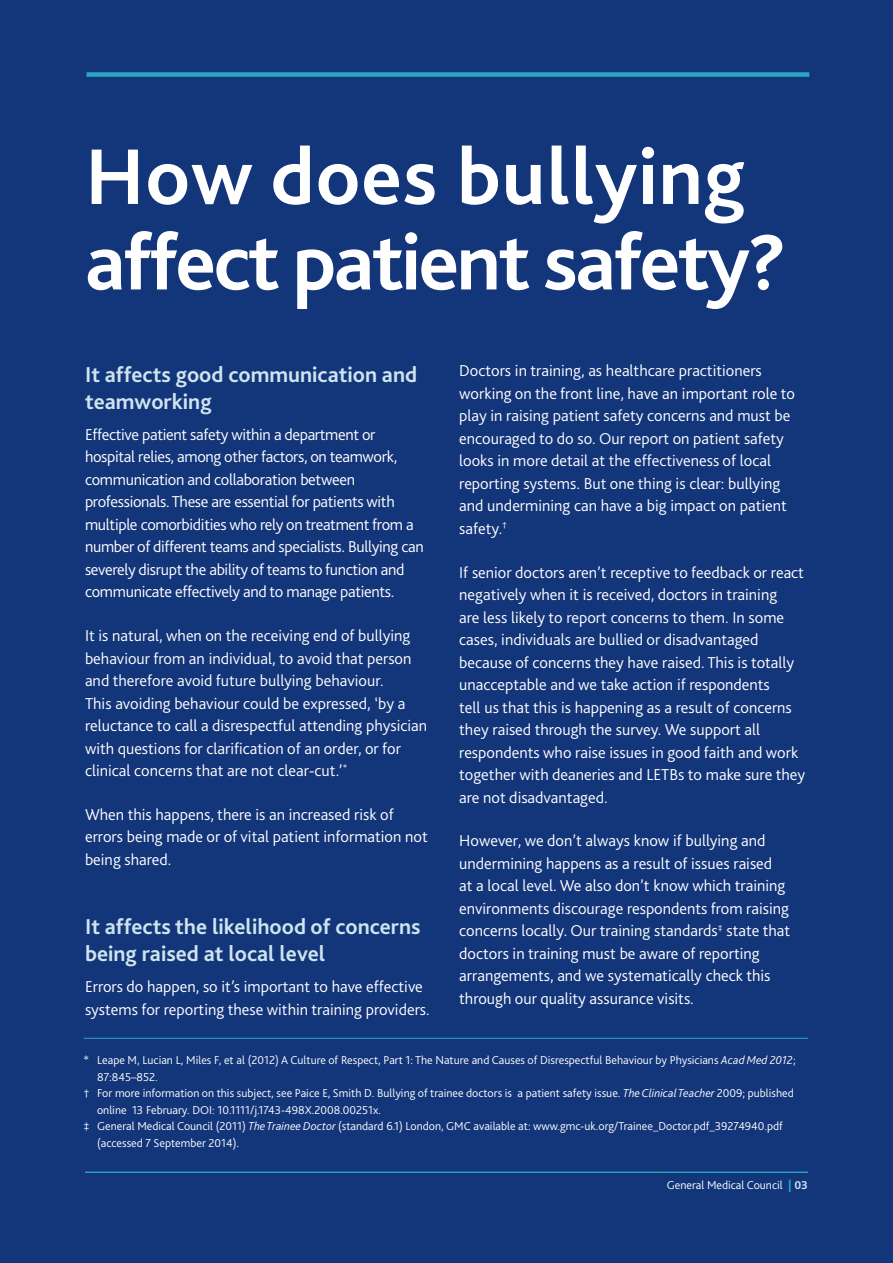
<style>
.page{position:relative;width:893px;height:1263px;background:#fff}
.page>*{position:absolute;margin:0;border:0;box-sizing:border-box;transform-origin:0 0}
.t1{font:700 82.5px/85.5px "Bliss 2";letter-spacing:-.03em;color:#fff}
.t2{font:700 22.5px/27px "Bliss 2";color:#cee4ee}
.t3{font:300 16.5px/22.5px "Bliss 2";color:#fff}
.t4{font:300 16.5px/22.5px "Bliss 2";letter-spacing:-.02em;color:#fff}
.t5{font:300 12px "Bliss 2";color:#fff}
.s1{font-style:italic}
.s2{font-weight:800;color:#2ca6c2}
.s3{font-weight:700;color:#cee4ee}
</style>
<div class="page">
<div style="left:1px;top:0;width:892px;height:1263px;background:#13357a"></div>
<hr style="left:85px;top:1172px;width:723px;height:1px;background:#2ca6c2">
<div style="left:86px;top:72px;width:723px;height:5px;background:#2ca6c2"></div>
<hr style="left:84px;top:1038px;width:724px;height:1px;background:#2ca6c2">
<h1 class="t1" style="left:85px;top:132px;width:704px">How does bullying affect patient safety?</h1>
<h2 class="t2" style="left:85px;top:360px;width:334px">It affects good communication and teamworking</h2>
<p class="t4" style="left:85px;top:423px;width:340px">Effective patient safety within a department or hospital relies, among other factors, on teamwork, communication and collaboration between professionals. These are essential for patients with multiple comorbidities who rely on treatment from a number of different teams and specialists. Bullying can severely disrupt the ability of teams to function and communicate effectively and to manage patients.</p>
<p class="t3" style="left:85px;top:624px;width:344px">It is natural, when on the receiving end of bullying behaviour from an individual, to avoid that person and therefore avoid future bullying behaviour.<br>This avoiding behaviour could be expressed, ‘by a reluctance to call a disrespectful attending physician with questions for clarification of an order, or for clinical concerns that are not clear-cut.’<sup>*</sup></p>
<p class="t3" style="left:85px;top:803px;width:344px">When this happens, there is an increased risk of errors being made or of vital patient information not being shared.</p>
<h2 class="t2" style="left:85px;top:913px;width:337px">It affects the likelihood of concerns being raised at local level</h2>
<p class="t3" style="left:85px;top:975px;width:346px">Errors do happen, so it’s important to have effective systems for reporting these within training providers.</p>
<p class="t3" style="left:459px;top:359px;width:337px">Doctors in training, as healthcare practitioners working on the front line, have an important role to play in raising patient safety concerns and must be encouraged to do so. Our report on patient safety looks in more detail at the effectiveness of local reporting systems. But one thing is clear: bullying and undermining can have a big impact on patient safety.<sup>†</sup></p>
<p class="t3" style="left:459px;top:560px;width:347px">If senior doctors aren’t receptive to feedback or react negatively when it is received, doctors in training<br>are less likely to report concerns to them. In some cases, individuals are bullied or disadvantaged because of concerns they have raised. This is totally unacceptable and we take action if respondents<br>tell us that this is happening as a result of concerns they raised through the survey. We support all respondents who raise issues in good faith and work together with deaneries and LETBs to make sure they are not disadvantaged.</p>
<p class="t3" style="left:459px;top:829px;width:333px">However, we don’t always know if bullying and undermining happens as a result of issues raised<br>at a local level. We also don’t know which training environments discourage respondents from raising concerns locally. Our training standards<sup>‡</sup> state that doctors in training must be aware of reporting arrangements, and we systematically check this through our quality assurance visits.</p>
<p class="t5" style="left:84px;top:1053px;width:714px">* Leape M, Lucian L, Miles F, et al (2012) A Culture of Respect, Part 1: The Nature and Causes of Disrespectful Behaviour by Physicians <span class="s1">Acad Med 2012</span>;</p>
<p class="t5" style="left:97px;top:1069px;width:62px">87:845–852.</p>
<p class="t5" style="left:84px;top:1086px;width:712px">† For more information on this subject, see Paice E, Smith D. Bullying of trainee doctors is a patient safety issue. <span class="s1">The Clinical Teacher</span> 2009; published</p>
<p class="t5" style="left:97px;top:1102px;width:285px">online 13 February. DOI: 10.1111/j.1743-498X.2008.00251x.</p>
<p class="t5" style="left:84px;top:1119px;width:701px">‡ General Medical Council (2011) <span class="s1">The Trainee Doctor</span> (standard 6.1) London, GMC available at: www.gmc-uk.org/Trainee_Doctor.pdf_39274940.pdf</p>
<p class="t5" style="left:97px;top:1135px;width:143px">(accessed 7 September 2014).</p>
<p class="t5" style="left:667px;top:1177px;width:143px">General Medical Council <span class="s2">|</span> <span class="s3">03</span></p>
</div>
